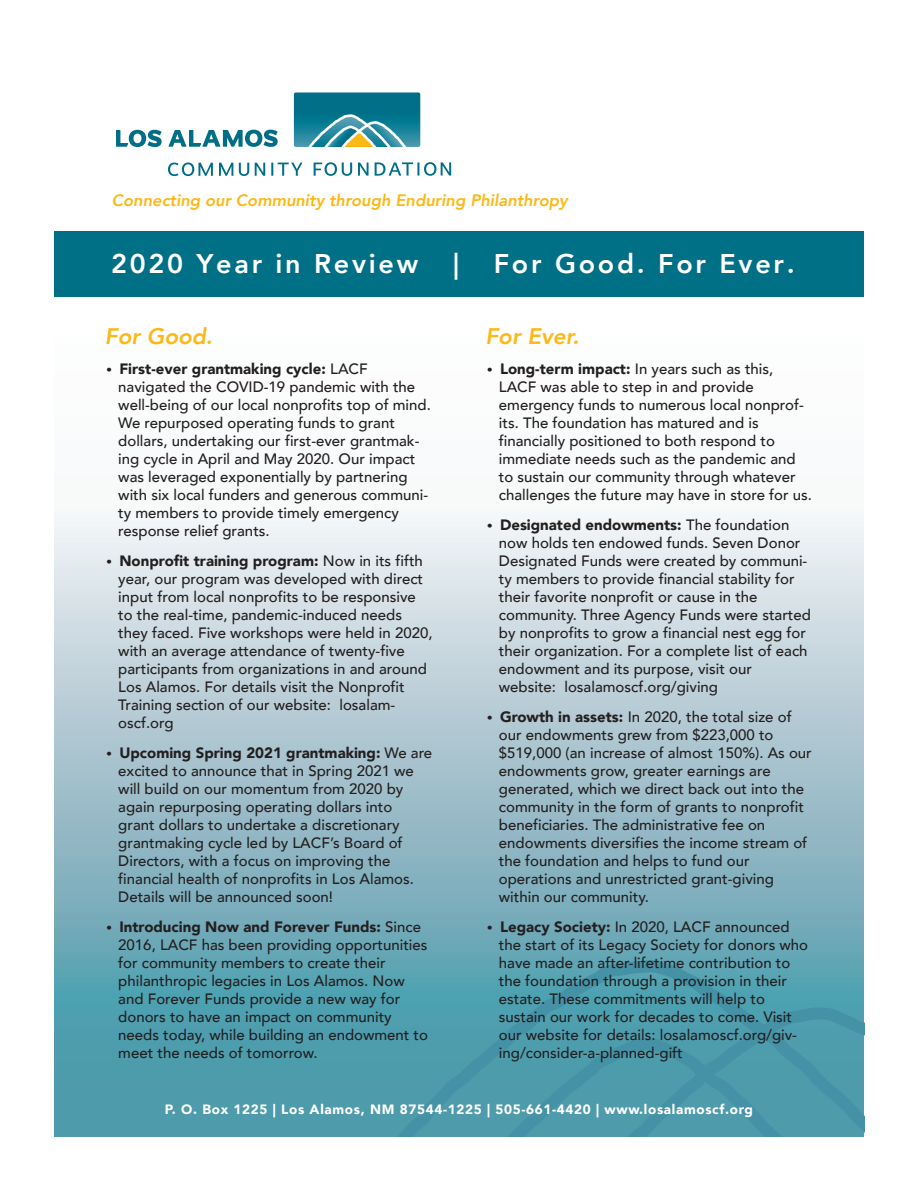
<style>
.page{position:relative;width:918px;height:1188px;background:#fff}
.page>*{position:absolute;margin:0;border:0;box-sizing:border-box;transform-origin:0 0}
.t1{font:800 27px "Avenir";letter-spacing:.1em;color:#fff}
.t2{font:italic 800 22.5px "Avenir";color:#fcb814}
.t3{font:italic 800 16.5px "Avenir";color:#fcb814}
.t4{font:500 15px/18px "Avenir";color:#231f20}
.t5{font:900 13.5px "Avenir";letter-spacing:.05em;color:#fff}
.s1{font-size:31.5px}
.s2{font-weight:900}
</style>
<div class="page">
<svg style="left:54px;top:514px;width:810px;height:622px;background:#a3c4cf"></svg>
<div style="left:54px;top:231px;width:810px;height:66px;background:#007087"></div>
<svg style="left:116px;top:130px;width:46px;height:17px"></svg>
<svg style="left:168px;top:130px;width:110px;height:17px"></svg>
<svg style="left:168px;top:163px;width:45px;height:13px"></svg>
<svg style="left:219px;top:163px;width:14px;height:13px"></svg>
<svg style="left:239px;top:163px;width:10px;height:13px"></svg>
<svg style="left:255px;top:163px;width:10px;height:13px"></svg>
<svg style="left:271px;top:163px;width:31px;height:13px"></svg>
<svg style="left:314px;top:162px;width:38px;height:14px"></svg>
<svg style="left:358px;top:162px;width:11px;height:14px"></svg>
<svg style="left:375px;top:162px;width:76px;height:14px"></svg>
<svg style="left:294px;top:92px;width:126px;height:55px;background:#2d8998"></svg>
<svg style="left:344px;top:951px;width:520px;height:185px;background:#4e9cad"></svg>
<p class="t3" style="left:112px;top:191px;width:457px">Connecting our Community through Enduring Philanthropy</p>
<h1 class="t1" style="left:111px;top:242px;width:309px">2020 Year in Review</h1>
<h1 class="t1" style="left:453px;top:242px;width:7px">|</h1>
<h1 class="t1" style="left:494px;top:242px;width:302px">For Good. For Ever.</h1>
<h2 class="t2" style="left:105px;top:323px;width:109px">For Good.</h2>
<p class="t4" style="left:118px;top:359px;width:314px;text-indent:-13px"><span class="s1">·</span> <span class="s2">First-ever grantmaking cycle:</span> LACF navigated the COVID-19 pandemic with the well-being of our local nonprofits top of mind.<br>We repurposed operating funds to grant dollars, undertaking our first-ever grantmak&shy;ing cycle in April and May 2020. Our impact was leveraged exponentially by partnering with six local funders and generous communi&shy;ty members to provide timely emergency response relief grants.</p>
<p class="t4" style="left:118px;top:551px;width:316px;text-indent:-13px"><span class="s1">·</span> <span class="s2">Nonprofit training program:</span> Now in its fifth year, our program was developed with direct input from local nonprofits to be responsive to the real-time, pandemic-induced needs they faced. Five workshops were held in 2020, with an average attendance of twenty-five participants from organizations in and around Los Alamos. For details visit the Nonprofit Training section of our website: losalam&shy;oscf.org</p>
<p class="t4" style="left:118px;top:743px;width:315px;text-indent:-13px"><span class="s1">·</span> <span class="s2">Upcoming Spring 2021 grantmaking:</span> We are excited to announce that in Spring 2021 we will build on our momentum from 2020 by again repurposing operating dollars into grant dollars to undertake a discretionary grantmaking cycle led by LACF’s Board of Directors, with a focus on improving the financial health of nonprofits in Los Alamos.<br>Details will be announced soon!</p>
<p class="t4" style="left:118px;top:917px;width:311px;text-indent:-13px"><span class="s1">·</span> <span class="s2">Introducing Now and Forever Funds:</span> Since 2016, LACF has been providing opportunities for community members to create their philanthropic legacies in Los Alamos. Now and Forever Funds provide a new way for donors to have an impact on community needs today, while building an endowment to meet the needs of tomorrow.</p>
<h2 class="t2" style="left:485px;top:323px;width:95px">For Ever.</h2>
<p class="t4" style="left:499px;top:359px;width:315px;text-indent:-14px"><span class="s1">·</span> <span class="s2">Long-term impact:</span> In years such as this, LACF was able to step in and provide emergency funds to numerous local nonprof&shy;its. The foundation has matured and is financially positioned to both respond to immediate needs such as the pandemic and to sustain our community through whatever challenges the future may have in store for us.</p>
<p class="t4" style="left:499px;top:515px;width:314px;text-indent:-14px"><span class="s1">·</span> <span class="s2">Designated endowments:</span> The foundation now holds ten endowed funds. Seven Donor Designated Funds were created by communi&shy;ty members to provide financial stability for their favorite nonprofit or cause in the community. Three Agency Funds were started by nonprofits to grow a financial nest egg for their organization. For a complete list of each endowment and its purpose, visit our website: losalamoscf.org/giving</p>
<p class="t4" style="left:499px;top:707px;width:314px;text-indent:-14px"><span class="s1">·</span> <span class="s2">Growth in assets:</span> In 2020, the total size of our endowments grew from $223,000 to $519,000 (an increase of almost 150%). As our endowments grow, greater earnings are generated, which we direct back out into the community in the form of grants to nonprofit beneficiaries. The administrative fee on endowments diversifies the income stream of the foundation and helps to fund our operations and unrestricted grant-giving within our community.</p>
<p class="t4" style="left:499px;top:917px;width:311px;text-indent:-14px"><span class="s1">·</span> <span class="s2">Legacy Society:</span> In 2020, LACF announced the start of its Legacy Society for donors who have made an after-lifetime contribution to the foundation through a provision in their estate. These commitments will help to sustain our work for decades to come. Visit our website for details: losalamoscf.org/giv&shy;ing/consider-a-planned-gift</p>
<p class="t5" style="left:165px;top:1098px;width:590px">P. O. Box 1225 | Los Alamos, NM 87544-1225 | 505-661-4420 | www.losalamoscf.org</p>
</div>
